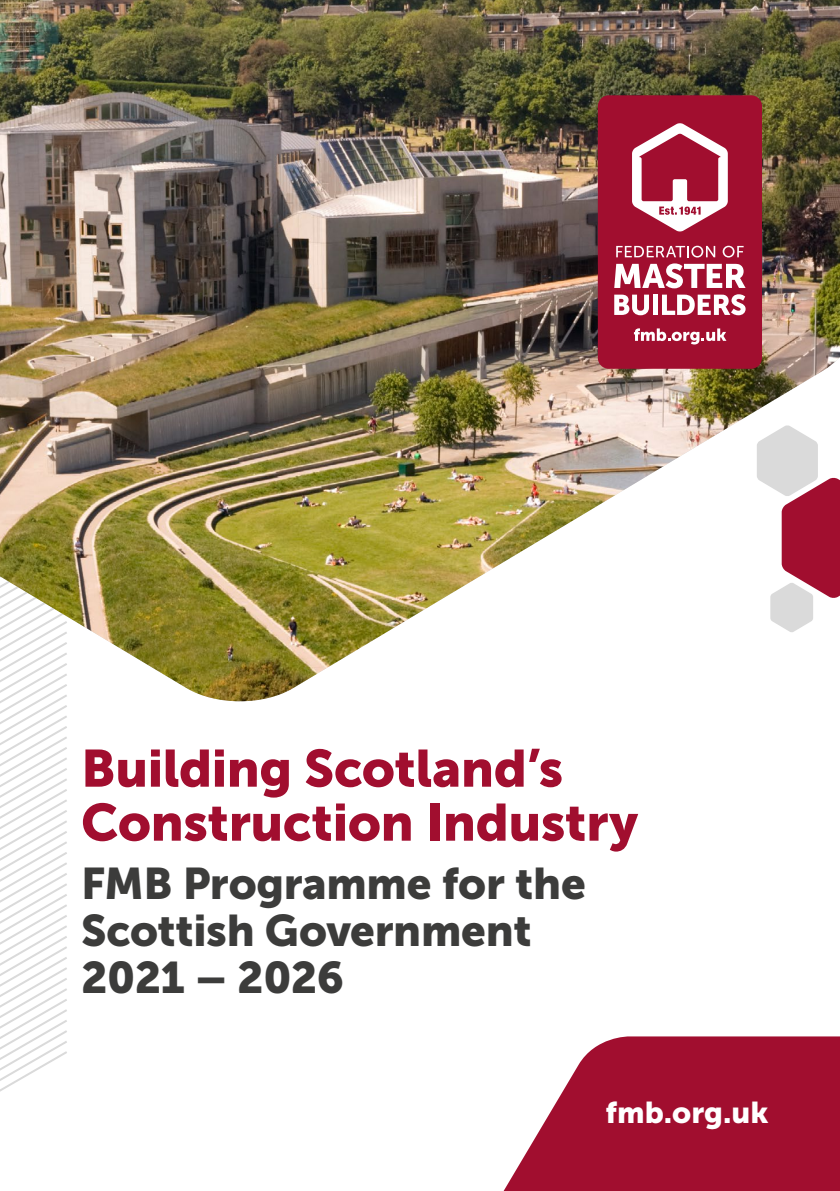
<style>
.page{position:relative;width:840px;height:1191px;background:#fff}
.page>*{position:absolute;margin:0;border:0;box-sizing:border-box;transform-origin:0 0}
.t1{font:52px/54px "Museo Sans 900";letter-spacing:-.01em;color:#a10e2f}
.t2{font:44px/47px "Museo Sans 900";letter-spacing:-.01em;color:#3c3c3b}
.t3{font:30px "Museo Sans 900";color:#fff}
</style>
<div class="page">
<svg style="left:0;top:705px;width:67px;height:387px"></svg>
<svg style="left:503px;top:1036px;width:336px;height:155px;background:#ae304d"></svg>
<img style="left:0;top:0;width:839px;height:705px">
<div style="left:597px;top:95px;width:164px;height:274px;background:#a10e2f;border-radius:11px"></div>
<svg style="left:616px;top:246px;width:98px;height:11px"></svg>
<svg style="left:722px;top:246px;width:21px;height:11px"></svg>
<svg style="left:614px;top:263px;width:131px;height:25px"></svg>
<svg style="left:614px;top:295px;width:34px;height:20px"></svg>
<div style="left:652px;top:295px;width:5px;height:20px;background:#fff"></div>
<svg style="left:662px;top:294px;width:83px;height:21px"></svg>
<svg style="left:632px;top:123px;width:95px;height:109px"></svg>
<svg style="left:633px;top:328px;width:93px;height:16px"></svg>
<p class="t1" style="left:81px;top:741px;width:558px">Building Scotland’s<br>Construction Industry</p>
<p class="t2" style="left:81px;top:860px;width:506px">FMB Programme for the<br>Scottish Government<br>2021 – 2026</p>
<p class="t3" style="left:605px;top:1095px;width:164px">fmb.org.uk</p>
</div>
